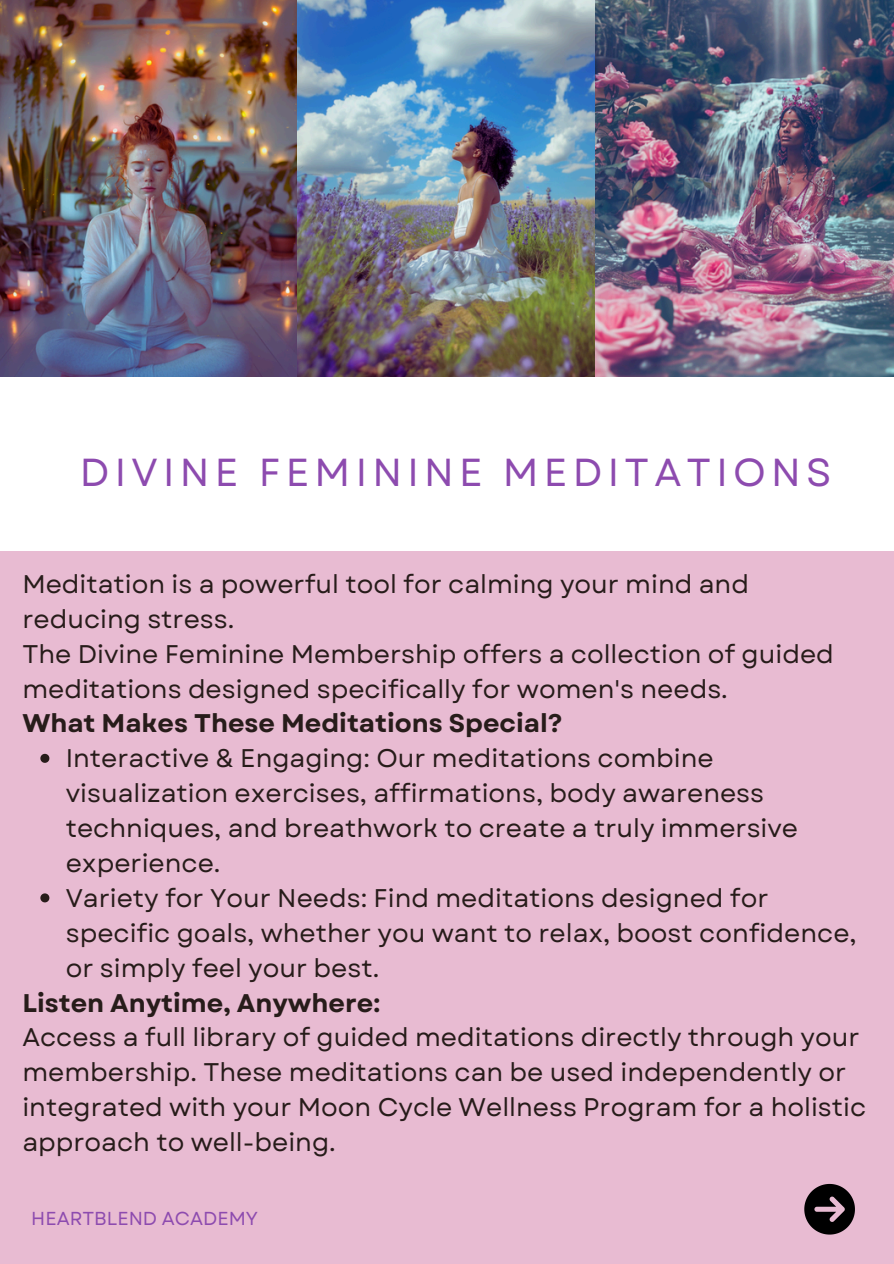
<style>
.page{position:relative;width:894px;height:1264px;background:#fff}
.page>*{position:absolute;margin:0;border:0;box-sizing:border-box;transform-origin:0 0}
.t1{font:39px "Garet";letter-spacing:.135em;color:#8d4baf}
.t2{font:25.5px/34.8px "Garet";color:#271c1a}
.t3{font:18.75px "Garet";color:#8d4baf}
.s1{font-weight:700}
</style>
<div class="page">
<img style="left:0;top:0;width:893px;height:376px">
<div style="left:0;top:551px;width:893px;height:712px;background:#e8bbd2"></div>
<svg style="left:804px;top:1183px;width:50px;height:51px"></svg>
<svg style="left:40px;top:753px;width:9px;height:9px"></svg>
<svg style="left:40px;top:893px;width:9px;height:9px"></svg>
<h1 class="t1" style="left:80px;top:444px;width:752px">DIVINE FEMININE MEDITATIONS</h1>
<h2 class="t2" style="left:22px;top:566px;width:812px">Meditation is a powerful tool for calming your mind and reducing stress.<br>The Divine Feminine Membership offers a collection of guided meditations designed specifically for women's needs.<br><span class="s1">What Makes These Meditations Special?</span></h2>
<p class="t2" style="left:66px;top:741px;width:733px">Interactive &amp; Engaging: Our meditations combine visualization exercises, affirmations, body awareness techniques, and breathwork to create a truly immersive experience.</p>
<p class="t2" style="left:66px;top:880px;width:792px">Variety for Your Needs: Find meditations designed for specific goals, whether you want to relax, boost confidence, or simply feel your best.</p>
<h2 class="t2" style="left:22px;top:985px;width:845px"><span class="s1">Listen Anytime, Anywhere:<br></span>Access a full library of guided meditations directly through your membership. These meditations can be used independently or integrated with your Moon Cycle Wellness Program for a holistic approach to well-being.</h2>
<p class="t3" style="left:31px;top:1204px;width:228px">HEARTBLEND ACADEMY</p>
</div>
